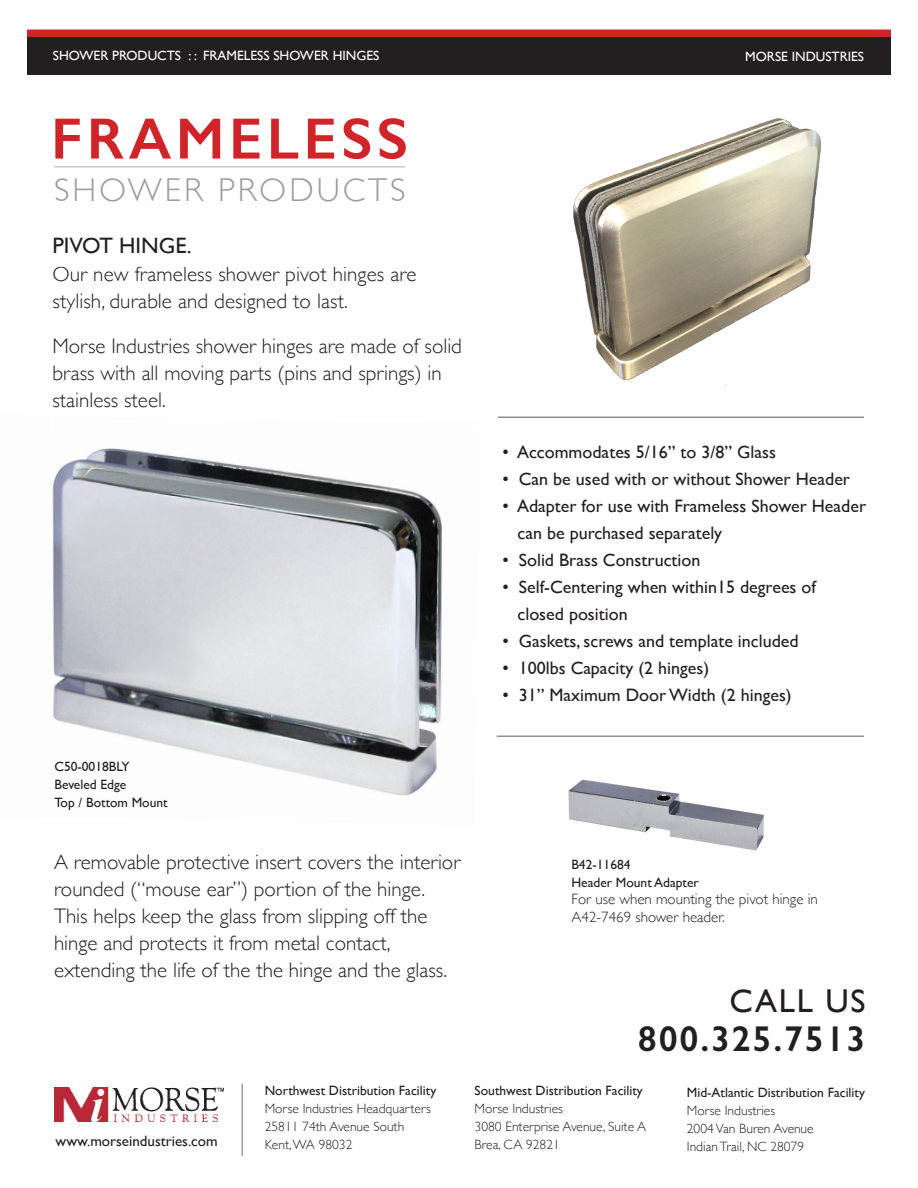
<style>
.page{position:relative;width:918px;height:1188px;background:#fff}
.page>*{position:absolute;margin:0;border:0;box-sizing:border-box;transform-origin:0 0}
.t1{font:600 58.5px "Gill Sans";letter-spacing:.075em;color:#d1232a}
.t2{font:600 36px "Gill Sans";letter-spacing:.05em;color:#231f20}
.t3{font:300 33px "Gill Sans";letter-spacing:.09em;color:#9f9c9b}
.t4{font:33px "Gill Sans";letter-spacing:.05em;color:#231f20}
.t5{font:22.5px "Gill Sans";color:#231f20}
.t6{font:300 21px/27px "Gill Sans";color:#231f20}
.t7{font:18px "Gill Sans";color:#231f20}
.t8{font:300 15px/18px "Gill Sans";color:#231f20}
.t9{font:15px "Gill Sans";color:#231f20}
.t10{font:300 13.5px "Gill Sans";color:#231f20}
.t11{font:13.5px "Gill Sans";color:#231f20}
.t12{font:13.5px "Gill Sans";color:#fff}
</style>
<div class="page">
<img style="left:52px;top:448px;width:391px;height:348px">
<div style="left:28px;top:37px;width:862px;height:37px;background:#231f20"></div>
<div style="left:27px;top:37px;width:864px;height:38px;border:2px solid #231f20"></div>
<div style="left:27px;top:30px;width:864px;height:7px;background:#d1232a"></div>
<hr style="left:54px;top:166px;width:351px;height:2px;background:#cac8c8">
<img style="left:54px;top:1088px;width:170px;height:33px">
<hr style="left:242px;top:1084px;width:1px;height:72px;background:#9f9c9b">
<img style="left:568px;top:779px;width:196px;height:72px">
<hr style="left:497px;top:735px;width:367px;height:2px;background:#231f20">
<img style="left:573px;top:118px;width:248px;height:268px">
<hr style="left:498px;top:416px;width:366px;height:2px;background:#231f20">
<p class="t12" style="left:53px;top:48px;width:328px">SHOWER PRODUCTS : : FRAMELESS SHOWER HINGES</p>
<p class="t12" style="left:745px;top:49px;width:120px">MORSE INDUSTRIES</p>
<p class="t1" style="left:51px;top:103px;width:359px">FRAMELESS</p>
<p class="t3" style="left:54px;top:165px;width:353px">SHOWER PRODUCTS</p>
<p class="t5" style="left:52px;top:232px;width:141px">PIVOT HINGE.</p>
<p class="t6" style="left:52px;top:260px;width:366px">Our new frameless shower pivot hinges are</p>
<p class="t6" style="left:52px;top:287px;width:297px">stylish, durable and designed to last.</p>
<p class="t6" style="left:52px;top:332px;width:411px">Morse Industries shower hinges are made of solid brass with all moving parts (pins and springs) in stainless steel.</p>
<p class="t7" style="left:502px;top:441px;width:275px">• Accommodates 5/16” to 3/8” Glass</p>
<p class="t7" style="left:502px;top:468px;width:349px">• Can be used with or without Shower Header</p>
<p class="t7" style="left:502px;top:495px;width:365px">• Adapter for use with Frameless Shower Header</p>
<p class="t7" style="left:518px;top:522px;width:206px">can be purchased separately</p>
<p class="t7" style="left:502px;top:549px;width:199px">• Solid Brass Construction</p>
<p class="t7" style="left:502px;top:576px;width:315px">• Self-Centering when within15 degrees of</p>
<p class="t7" style="left:518px;top:603px;width:112px">closed position</p>
<p class="t7" style="left:502px;top:630px;width:298px">• Gaskets, screws and template included</p>
<p class="t7" style="left:502px;top:657px;width:208px">• 100lbs Capacity (2 hinges)</p>
<p class="t7" style="left:502px;top:684px;width:291px">• 31” Maximum Door Width (2 hinges)</p>
<p class="t11" style="left:54px;top:758px;width:77px">C50-0018BLY</p>
<p class="t11" style="left:54px;top:776px;width:73px">Beveled Edge</p>
<p class="t11" style="left:54px;top:794px;width:115px">Top / Bottom Mount</p>
<p class="t6" style="left:54px;top:848px;width:408px">A removable protective insert covers the interior rounded (“mouse ear”) portion of the hinge.</p>
<p class="t6" style="left:54px;top:902px;width:375px">This helps keep the glass from slipping off the hinge and protects it from metal contact,</p>
<p class="t6" style="left:54px;top:956px;width:395px">extending the life of the the hinge and the glass.</p>
<p class="t11" style="left:571px;top:856px;width:61px">B42-11684</p>
<p class="t11" style="left:571px;top:874px;width:129px">Header Mount Adapter</p>
<p class="t8" style="left:572px;top:889px;width:248px">For use when mounting the pivot hinge in<br>A42-7469 shower header.</p>
<p class="t4" style="left:729px;top:981px;width:138px">CALL US</p>
<p class="t2" style="left:638px;top:1017px;width:229px">800.325.7513</p>
<p class="t9" style="left:56px;top:1132px;width:164px">www.morseindustries.com</p>
<p class="t11" style="left:265px;top:1083px;width:173px">Northwest Distribution Facility</p>
<p class="t10" style="left:265px;top:1098px;width:168px">Morse Industries Headquarters</p>
<p class="t10" style="left:265px;top:1116px;width:141px">25811 74th Avenue South</p>
<p class="t10" style="left:265px;top:1134px;width:89px">Kent, WA 98032</p>
<p class="t11" style="left:475px;top:1083px;width:170px">Southwest Distribution Facility</p>
<p class="t10" style="left:475px;top:1098px;width:90px">Morse Industries</p>
<p class="t10" style="left:475px;top:1116px;width:173px">3080 Enterprise Avenue, Suite A</p>
<p class="t10" style="left:475px;top:1134px;width:87px">Brea, CA 92821</p>
<p class="t11" style="left:687px;top:1084px;width:180px">Mid-Atlantic Distribution Facility</p>
<p class="t10" style="left:687px;top:1100px;width:90px">Morse Industries</p>
<p class="t10" style="left:687px;top:1118px;width:128px">2004 Van Buren Avenue</p>
<p class="t10" style="left:687px;top:1136px;width:119px">Indian Trail, NC 28079</p>
</div>
